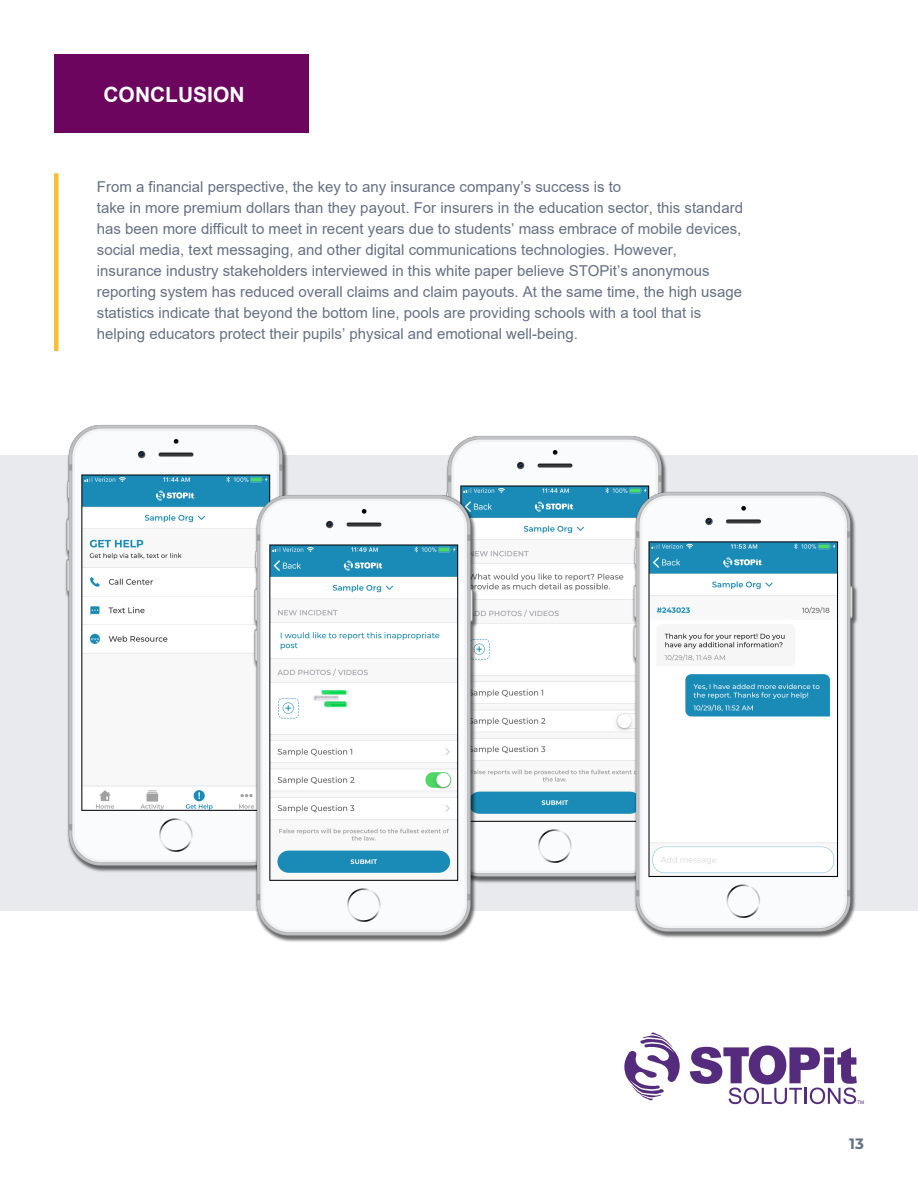
<style>
.page{position:relative;width:918px;height:1188px;background:#fff}
.page>*{position:absolute;margin:0;border:0;box-sizing:border-box;transform-origin:0 0}
.t1{font:700 21px "Arial";color:#fff}
.t2{font:15px/21px "Arial";color:#667085}
.t3{font:700 15px "Montserrat";color:#667085}
.t4{font:4.95px "Arial";color:#542b7d}
</style>
<div class="page">
<div style="left:0;top:456px;width:918px;height:455px;background:#e8eaed"></div>
<div style="left:54px;top:54px;width:254px;height:79px;background:#6b055e"></div>
<hr style="left:54px;top:173px;width:4px;height:178px;background:#fcbd30">
<svg style="left:624px;top:1032px;width:56px;height:69px"></svg>
<svg style="left:690px;top:1046px;width:167px;height:58px"></svg>
<img style="left:35px;top:425px;width:280px;height:447px">
<img style="left:414px;top:436px;width:280px;height:447px">
<img style="left:223px;top:476px;width:280px;height:466px">
<img style="left:603px;top:472px;width:255px;height:466px">
<p class="t1" style="left:104px;top:79px;width:143px">CONCLUSION</p>
<p class="t2" style="left:97px;top:176px;width:648px">From a financial perspective, the key to any insurance company’s success is to<br>take in more premium dollars than they payout. For insurers in the education sector, this standard has been more difficult to meet in recent years due to students’ mass embrace of mobile devices, social media, text messaging, and other digital communications technologies. However, insurance industry stakeholders interviewed in this white paper believe STOPit’s anonymous reporting system has reduced overall claims and claim payouts. At the same time, the high usage statistics indicate that beyond the bottom line, pools are providing schools with a tool that is helping educators protect their pupils’ physical and emotional well-being.</p>
<p class="t4" style="left:857px;top:1099px;width:9px">TM</p>
<p class="t3" style="left:849px;top:1132px;width:16px">13</p>
</div>
